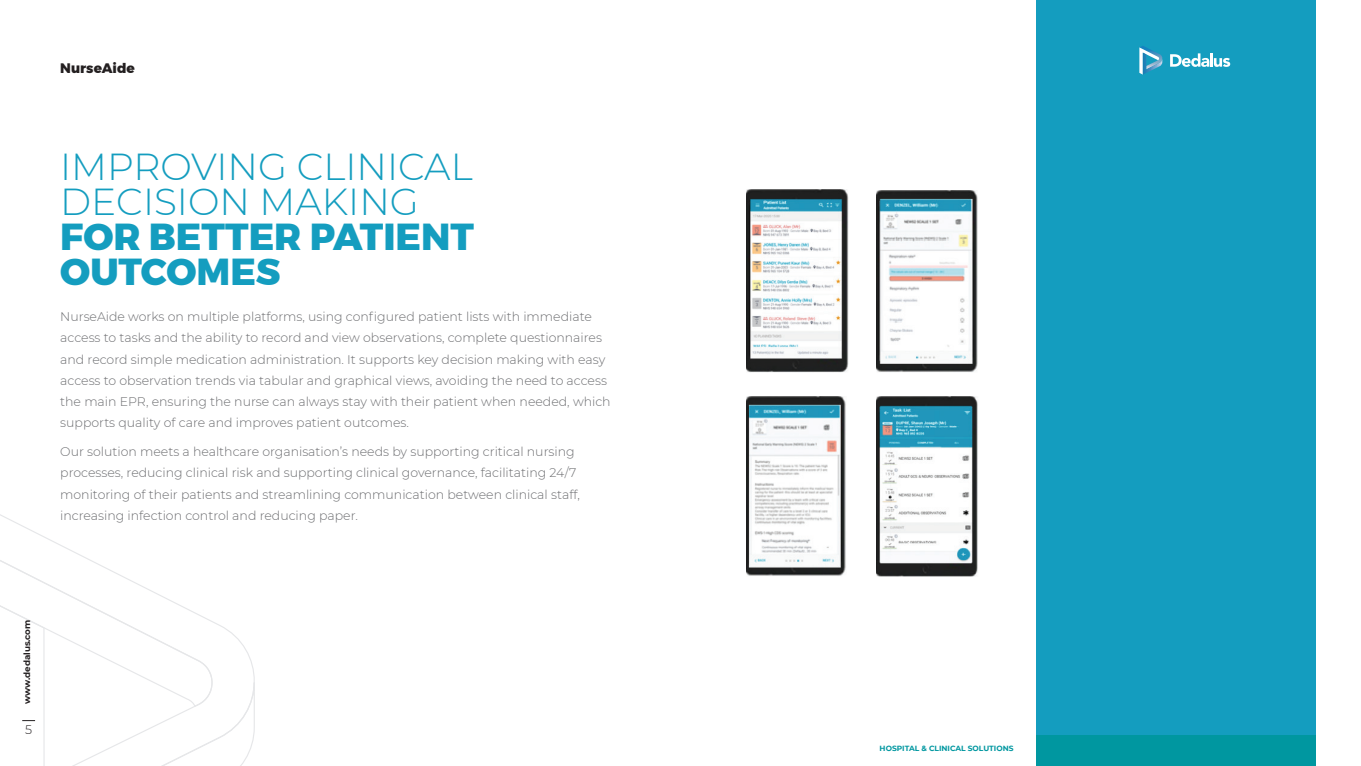
<style>
.page{position:relative;width:1361px;height:766px;background:#fff}
.page>*{position:absolute;margin:0;border:0;box-sizing:border-box;transform-origin:0 0}
.t1{font:300 37.5px/35px "Montserrat";color:#149dbf}
.t2{font:800 37.5px/35px "Montserrat";color:#149dbf}
.t3{font:800 13.75px "Montserrat";color:#231f20}
.t4{font:300 12.5px/21.2px "Montserrat";color:#6c6d70}
.t5{font:300 12.5px "Montserrat";color:#231f20}
.t6{font:700 8.75px "Montserrat";letter-spacing:-.005em;color:#231f20}
.t7{font:700 7.5px "Montserrat";color:#0097a0}
</style>
<div class="page">
<div style="left:1036px;top:1px;width:279px;height:734px;background:#149dbf"></div>
<hr style="left:1036px;top:0;width:279px;height:1px;background:#149dbf">
<div style="left:1036px;top:735px;width:279px;height:30px;background:#0097a0"></div>
<svg style="left:0;top:535px;width:176px;height:68px"></svg>
<svg style="left:0;top:603px;width:255px;height:162px"></svg>
<svg style="left:1170px;top:53px;width:60px;height:14px"></svg>
<svg style="left:1139px;top:46px;width:24px;height:29px"></svg>
<img style="left:746px;top:190px;width:102px;height:182px">
<img style="left:876px;top:190px;width:102px;height:182px">
<img style="left:746px;top:396px;width:100px;height:180px">
<img style="left:876px;top:396px;width:102px;height:180px">
<p class="t3" style="left:60px;top:60px;width:76px">NurseAide</p>
<h1 class="t1" style="left:60px;top:148px;width:414px">IMPROVING CLINICAL<br>DECISION MAKING</h1>
<h1 class="t2" style="left:60px;top:220px;width:415px">FOR BETTER PATIENT<br>OUTCOMES</h1>
<p class="t4" style="left:60px;top:305px;width:552px">NurseAide works on multiple platforms, using configured patient lists with immediate access to tasks and the ability to record and view observations, complete questionnaires and record simple medication administration. It supports key decision making with easy access to observation trends via tabular and graphical views, avoiding the need to access the main EPR, ensuring the nurse can always stay with their patient when needed, which supports quality of care and improves patient outcomes.</p>
<p class="t4" style="left:60px;top:440px;width:521px">Our solution meets a healthcare organisation’s needs by supporting critical nursing processes, reducing clinical risk and supporting clinical governance, facilitating 24/7 monitoring of their patients and streamlining communication between clinical staff, increasing infection control and reducing paper.</p>
<p class="t6" style="left:21px;top:703px;width:86px;rotate:-90deg">www.dedalus.com</p>
<p class="t5" style="left:25px;top:720px;width:8px">5</p>
<p class="t7" style="left:879px;top:742px;width:135px">HOSPITAL &amp; CLINICAL SOLUTIONS</p>
</div>
